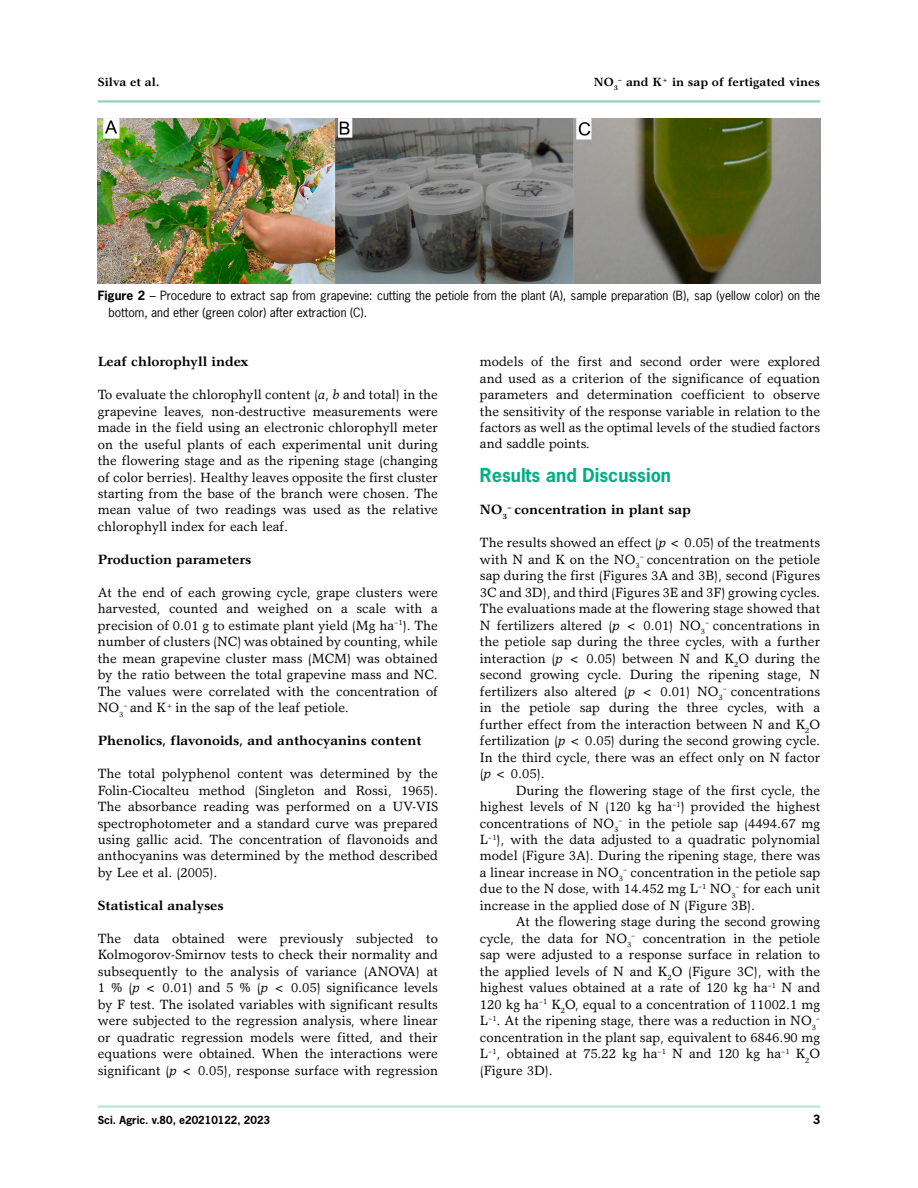
<style>
.page{position:relative;width:918px;height:1188px;background:#fff}
.page>*{position:absolute;margin:0;border:0;box-sizing:border-box;transform-origin:0 0}
.t1{font:700 18px "News Gothic";color:#00b085}
.t2{font:13.5px/16.5px "Garth Graphic";color:#000;text-align:justify}
.t3{font:700 13.5px "Garth Graphic";color:#000}
.t4{font:12px/16.5px "News Gothic";color:#000}
.t5{font:700 12px "Garth Graphic";color:#000}
.t6{font:700 12px "News Gothic";color:#000}
.t7{font:700 10.5px "News Gothic";color:#000}
.t8{font:7.8px "Garth Graphic";color:#000}
.s1{font-weight:700}
.s2{font-style:italic}
</style>
<div class="page">
<hr style="left:98px;top:1105px;width:722px;height:3px;background:#b3e7db">
<hr style="left:98px;top:100px;width:722px;height:3px;background:#92d2bb">
<img style="left:97px;top:118px;width:723px;height:166px">
<p class="t5" style="left:98px;top:75px;width:63px">Silva et al.</p>
<p class="t5" style="left:594px;top:75px;width:228px">NO<sub>3</sub><sup>–</sup> and K<sup>+</sup> in sap of fertigated vines</p>
<p class="t4" style="left:108px;top:287px;width:713px;text-indent:-11px"><span class="s1">Figure 2</span> – Procedure to extract sap from grapevine: cutting the petiole from the plant (A), sample preparation (B), sap (yellow color) on the bottom, and ether (green color) after extraction (C).</p>
<p class="t3" style="left:98px;top:353px;width:152px">Leaf chlorophyll index</p>
<p class="t2" style="left:98px;top:386px;width:342px">To evaluate the chlorophyll content (<span class="s2">a</span>, <span class="s2">b</span> and total) in the grapevine leaves, non-destructive measurements were made in the field using an electronic chlorophyll meter on the useful plants of each experimental unit during the flowering stage and as the ripening stage (changing of color berries). Healthy leaves opposite the first cluster starting from the base of the branch were chosen. The mean value of two readings was used as the relative chlorophyll index for each leaf.</p>
<p class="t3" style="left:98px;top:551px;width:155px">Production parameters</p>
<p class="t2" style="left:98px;top:584px;width:342px">At the end of each growing cycle, grape clusters were harvested, counted and weighed on a scale with a precision of 0.01 g to estimate plant yield (Mg ha<sup>–1</sup>). The number of clusters (NC) was obtained by counting, while the mean grapevine cluster mass (MCM) was obtained by the ratio between the total grapevine mass and NC.<br>The values were correlated with the concentration of NO<sub>3</sub><sup>–</sup> and K<sup>+</sup> in the sap of the leaf petiole.</p>
<p class="t3" style="left:98px;top:732px;width:325px">Phenolics, flavonoids, and anthocyanins content</p>
<p class="t2" style="left:98px;top:765px;width:342px">The total polyphenol content was determined by the Folin-Ciocalteu method (Singleton and Rossi, 1965).<br>The absorbance reading was performed on a UV-VIS spectrophotometer and a standard curve was prepared using gallic acid. The concentration of flavonoids and anthocyanins was determined by the method described by Lee et al. (2005).</p>
<p class="t3" style="left:98px;top:897px;width:127px">Statistical analyses</p>
<p class="t2" style="left:98px;top:930px;width:342px">The data obtained were previously subjected to Kolmogorov-Smirnov tests to check their normality and subsequently to the analysis of variance (ANOVA) at 1 % (<span class="s2">p</span> &lt; 0.01) and 5 % (<span class="s2">p</span> &lt; 0.05) significance levels by F test. The isolated variables with significant results were subjected to the regression analysis, where linear or quadratic regression models were fitted, and their equations were obtained. When the interactions were significant (<span class="s2">p</span> &lt; 0.05), response surface with regression</p>
<p class="t7" style="left:98px;top:1113px;width:174px">Sci. Agric. v.80, e20210122, 2023</p>
<p class="t2" style="left:480px;top:353px;width:342px">models of the first and second order were explored and used as a criterion of the significance of equation parameters and determination coefficient to observe the sensitivity of the response variable in relation to the factors as well as the optimal levels of the studied factors and saddle points.</p>
<h1 class="t1" style="left:480px;top:463px;width:193px">Results and Discussion</h1>
<p class="t3" style="left:480px;top:502px;width:213px">NO<sub>3</sub><sup>–</sup> concentration in plant sap</p>
<p class="t2" style="left:480px;top:534px;width:342px">The results showed an effect (<span class="s2">p</span> &lt; 0.05) of the treatments with N and K on the NO<sub>3</sub><sup>–</sup> concentration on the petiole sap during the first (Figures 3A and 3B), second (Figures 3C and 3D), and third (Figures 3E and 3F) growing cycles.<br>The evaluations made at the flowering stage showed that N fertilizers altered (<span class="s2">p</span> &lt; 0.01) NO<sub>3</sub><sup>–</sup> concentrations in the petiole sap during the three cycles, with a further interaction (<span class="s2">p</span> &lt; 0.05) between N and K<sub>2</sub>O during the second growing cycle. During the ripening stage, N fertilizers also altered (<span class="s2">p</span> &lt; 0.01) NO<sub>3</sub><sup>–</sup> concentrations in the petiole sap during the three cycles, with a further effect from the interaction between N and K<sub>2</sub>O fertilization (<span class="s2">p</span> &lt; 0.05) during the second growing cycle.<br>In the third cycle, there was an effect only on N factor (<span class="s2">p</span> &lt; 0.05).</p>
<p class="t2" style="left:480px;top:782px;width:342px;text-indent:36px">During the flowering stage of the first cycle, the highest levels of N (120 kg ha<sup>–1</sup>) provided the highest concentrations of NO<sub>3</sub><sup>–</sup> in the petiole sap (4494.67 mg L<sup>–1</sup>), with the data adjusted to a quadratic polynomial model (Figure 3A). During the ripening stage, there was a linear increase in NO<sub>3</sub><sup>–</sup> concentration in the petiole sap due to the N dose, with 14.452 mg L<sup>–1</sup> NO<sub>3</sub><sup>–</sup> for each unit increase in the applied dose of N (Figure 3B).</p>
<p class="t2" style="left:480px;top:913px;width:342px;text-indent:36px">At the flowering stage during the second growing cycle, the data for NO<sub>3</sub><sup>–</sup> concentration in the petiole sap were adjusted to a response surface in relation to the applied levels of N and K<sub>2</sub>O (Figure 3C), with the highest values obtained at a rate of 120 kg ha<sup>–1</sup> N and 120 kg ha<sup>–1</sup> K<sub>2</sub>O, equal to a concentration of 11002.1 mg L<sup>–1</sup>. At the ripening stage, there was a reduction in NO<sub>3</sub></p>
<p class="t8" style="left:816px;top:1013px;width:6px">–</p>
<p class="t2" style="left:480px;top:1029px;width:342px">concentration in the plant sap, equivalent to 6846.90 mg L<sup>–1</sup>, obtained at 75.22 kg ha<sup>–1</sup> N and 120 kg ha<sup>–1</sup> K<sub>2</sub>O (Figure 3D).</p>
<p class="t6" style="left:813px;top:1111px;width:9px">3</p>
</div>
